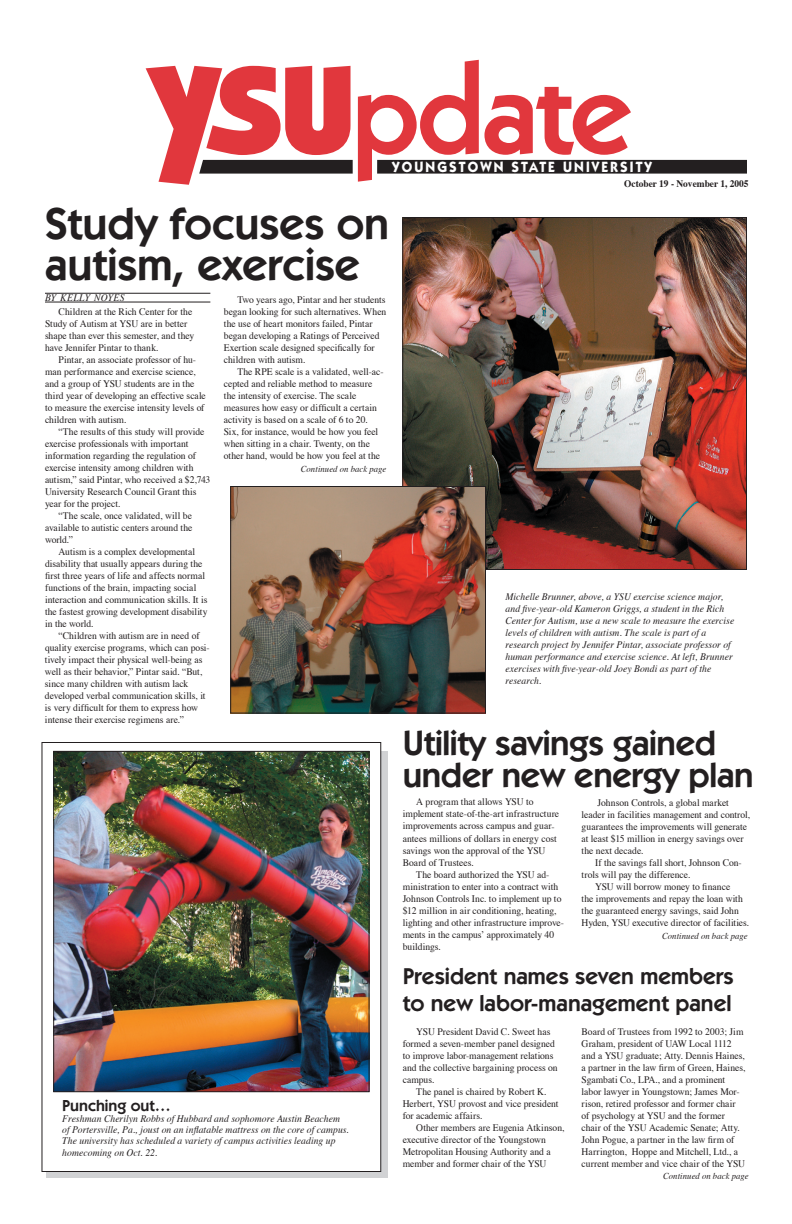
<style>
.page{position:relative;width:792px;height:1224px;background:#fff}
.page>*{position:absolute;margin:0;border:0;box-sizing:border-box;transform-origin:0 0}
.t1{font:600 45px/41.4px "Itc Kabel";color:#231f20}
.t2{font:600 35px/32.2px "Itc Kabel";letter-spacing:-.01em;color:#231f20}
.t3{font:600 23px/27.2px "Itc Kabel";color:#231f20}
.t4{font:600 16px "Itc Kabel";color:#231f20}
.t5{font:700 14.9px "Itc Kabel";letter-spacing:.16em;color:#fff;scale:.9 1}
.t6{font:10px/12px "Times";color:#231f20;scale:.96 1}
.t7{font:italic 10px/12px "Times";letter-spacing:.005em;color:#231f20;scale:.96 1}
.t8{font:700 10px "Times";color:#231f20;scale:.94 1}
.t9{font:italic 10px "Times";letter-spacing:.04em;color:#231f20;scale:.96 1}
.t10{font:italic 9px "Times";letter-spacing:.015em;color:#231f20;scale:.96 1}
</style>
<div class="page">
<div style="left:46px;top:751px;width:342px;height:427px;background:#d1d2d4"></div>
<div style="left:42px;top:742px;width:339px;height:430px;background:#fff"></div>
<div style="left:41px;top:742px;width:340px;height:430px;border:1px solid #231f20"></div>
<div style="left:377px;top:160px;width:370px;height:14px;background:#231f20"></div>
<svg style="left:146px;top:60px;width:485px;height:125px"></svg>
<hr style="left:45px;top:293px;width:165px;height:1px;background:#231f20">
<hr style="left:45px;top:302px;width:165px;height:1px;background:#231f20">
<img style="left:404px;top:219px;width:341px;height:349px">
<div style="left:402px;top:217px;width:345px;height:353px;border:1px solid #231f20"></div>
<img style="left:232px;top:488px;width:252px;height:224px">
<div style="left:230px;top:486px;width:256px;height:228px;border:1px solid #231f20"></div>
<img style="left:55px;top:753px;width:313px;height:337px">
<div style="left:53px;top:751px;width:317px;height:341px;border:1px solid #231f20"></div>
<h3 class="t5" style="left:392px;top:158px;width:290px">YOUNGSTOWN STATE UNIVERSITY</h3>
<h1 class="t1" style="left:45px;top:203px;width:346px">Study focuses on autism, exercise</h1>
<p class="t9" style="left:45px;top:291px;width:85px">BY KELLY NOYES</p>
<p class="t6" style="left:45px;top:306px;width:157px;text-indent:14px">Children at the Rich Center for the Study of Autism at YSU are in better shape than ever this semester, and they have Jennifer Pintar to thank.</p>
<p class="t6" style="left:45px;top:354px;width:169px;text-indent:14px">Pintar, an associate professor of hu&shy;man performance and exercise science, and a group of YSU students are in the third year of developing an effective scale to measure the exercise intensity levels of children with autism.</p>
<p class="t6" style="left:59px;top:426px;width:154px">“The results of this study will provide</p>
<p class="t6" style="left:45px;top:438px;width:151px">exercise professionals with important</p>
<p class="t6" style="left:45px;top:450px;width:159px">information regarding the regulation of</p>
<p class="t6" style="left:45px;top:462px;width:156px">exercise intensity among children with</p>
<p class="t6" style="left:45px;top:474px;width:174px">autism,” said Pintar, who received a $2,743</p>
<p class="t6" style="left:45px;top:486px;width:159px">University Research Council Grant this</p>
<p class="t6" style="left:45px;top:498px;width:80px">year for the project.</p>
<p class="t6" style="left:59px;top:510px;width:141px">“The scale, once validated, will be</p>
<p class="t6" style="left:45px;top:522px;width:155px">available to autistic centers around the</p>
<p class="t6" style="left:45px;top:534px;width:31px">world.”</p>
<p class="t6" style="left:59px;top:546px;width:144px">Autism is a complex developmental</p>
<p class="t6" style="left:45px;top:558px;width:165px">disability that usually appears during the</p>
<p class="t6" style="left:45px;top:570px;width:168px">first three years of life and affects normal</p>
<p class="t6" style="left:45px;top:582px;width:159px">functions of the brain, impacting social</p>
<p class="t6" style="left:45px;top:594px;width:171px">interaction and communication skills. It is</p>
<p class="t6" style="left:45px;top:606px;width:171px">the fastest growing development disability</p>
<p class="t6" style="left:45px;top:618px;width:52px">in the world.</p>
<p class="t6" style="left:59px;top:630px;width:148px">“Children with autism are in need of</p>
<p class="t6" style="left:45px;top:642px;width:173px">quality exercise programs, which can posi-</p>
<p class="t6" style="left:45px;top:654px;width:166px">tively impact their physical well-being as</p>
<p class="t6" style="left:45px;top:666px;width:166px">well as their behavior,” Pintar said. “But,</p>
<p class="t6" style="left:45px;top:678px;width:151px">since many children with autism lack</p>
<p class="t6" style="left:45px;top:690px;width:169px">developed verbal communication skills, it</p>
<p class="t6" style="left:45px;top:702px;width:161px">is very difficult for them to express how</p>
<p class="t6" style="left:45px;top:714px;width:146px">intense their exercise regimens are.”</p>
<p class="t6" style="left:224px;top:294px;width:171px;text-indent:14px">Two years ago, Pintar and her students began looking for such alternatives. When the use of heart monitors failed, Pintar began developing a Ratings of Perceived Exertion scale designed specifically for children with autism.</p>
<p class="t6" style="left:224px;top:366px;width:168px;text-indent:14px">The RPE scale is a validated, well-ac&shy;cepted and reliable method to measure the intensity of exercise. The scale measures how easy or difficult a certain activity is based on a scale of 6 to 20.<br>Six, for instance, would be how you feel when sitting in a chair. Twenty, on the other hand, would be how you feel at the</p>
<p class="t10" style="left:301px;top:463px;width:91px">Continued on back page</p>
<h3 class="t4" style="left:62px;top:1096px;width:110px">Punching out…</h3>
<p class="t7" style="left:62px;top:1114px;width:300px;line-height:11px">Freshman Cherilyn Robbs of Hubbard and sophomore Austin Beachem of Portersville, Pa., joust on an inflatable mattress on the core of campus.<br>The university has scheduled a variety of campus activities leading up</p>
<p class="t7" style="left:62px;top:1147px;width:101px">homecoming on Oct. 22.</p>
<p class="t8" style="left:624px;top:177px;width:134px">October 19 - November 1, 2005</p>
<p class="t7" style="left:506px;top:591px;width:240px">Michelle Brunner, above, a YSU exercise science major, and five-year-old Kameron Griggs, a student in the Rich Center for Autism, use a new scale to measure the exercise levels of children with autism. The scale is part of a research project by Jennifer Pintar, associate professor of human performance and exercise science. At left, Brunner exercises with five-year-old Joey Bondi as part of the research.</p>
<h2 class="t2" style="left:403px;top:727px;width:352px">Utility savings gained under new energy plan</h2>
<p class="t6" style="left:582px;top:797px;width:177px;text-indent:16px">Johnson Controls, a global market leader in facilities management and control, guarantees the improvements will generate at least $15 million in energy savings over the next decade.</p>
<p class="t6" style="left:582px;top:857px;width:168px;text-indent:14px">If the savings fall short, Johnson Con&shy;trols will pay the difference.</p>
<p class="t6" style="left:582px;top:881px;width:176px;text-indent:14px">YSU will borrow money to finance<br>the improvements and repay the loan with the guaranteed energy savings, said John Hyden, YSU executive director of facilities.</p>
<p class="t6" style="left:403px;top:797px;width:164px;text-indent:14px">A program that allows YSU to implement state-of-the-art infrastructure improvements across campus and guar&shy;antees millions of dollars in energy cost savings won the approval of the YSU Board of Trustees.</p>
<p class="t6" style="left:403px;top:869px;width:170px;text-indent:14px">The board authorized the YSU ad&shy;ministration to enter into a contract with Johnson Controls Inc. to implement up to $12 million in air conditioning, heating, lighting and other infrastructure improve&shy;ments in the campusʼ approximately 40 buildings.</p>
<p class="t10" style="left:662px;top:930px;width:91px">Continued on back page</p>
<h3 class="t3" style="left:403px;top:963px;width:332px">President names seven members to new labor-management panel</h3>
<p class="t6" style="left:582px;top:1026px;width:172px">Board of Trustees from 1992 to 2003; Jim Graham, president of UAW Local 1112 and a YSU graduate; Atty. Dennis Haines, a partner in the law firm of Green, Haines, Sgambati Co., LPA., and a prominent labor lawyer in Youngstown; James Mor&shy;rison, retired professor and former chair of psychology at YSU and the former chair of the YSU Academic Senate; Atty.<br>John Pogue, a partner in the law firm of Harrington, Hoppe and Mitchell, Ltd., a current member and vice chair of the YSU</p>
<p class="t6" style="left:403px;top:1026px;width:163px;text-indent:14px">YSU President David C. Sweet has formed a seven-member panel designed to improve labor-management relations and the collective bargaining process on campus.</p>
<p class="t6" style="left:403px;top:1086px;width:164px;text-indent:14px">The panel is chaired by Robert K.<br>Herbert, YSU provost and vice president for academic affairs.</p>
<p class="t6" style="left:403px;top:1122px;width:170px;text-indent:14px">Other members are Eugenia Atkinson, executive director of the Youngstown Metropolitan Housing Authority and a member and former chair of the YSU</p>
<p class="t10" style="left:663px;top:1171px;width:91px">Continued on back page</p>
</div>
